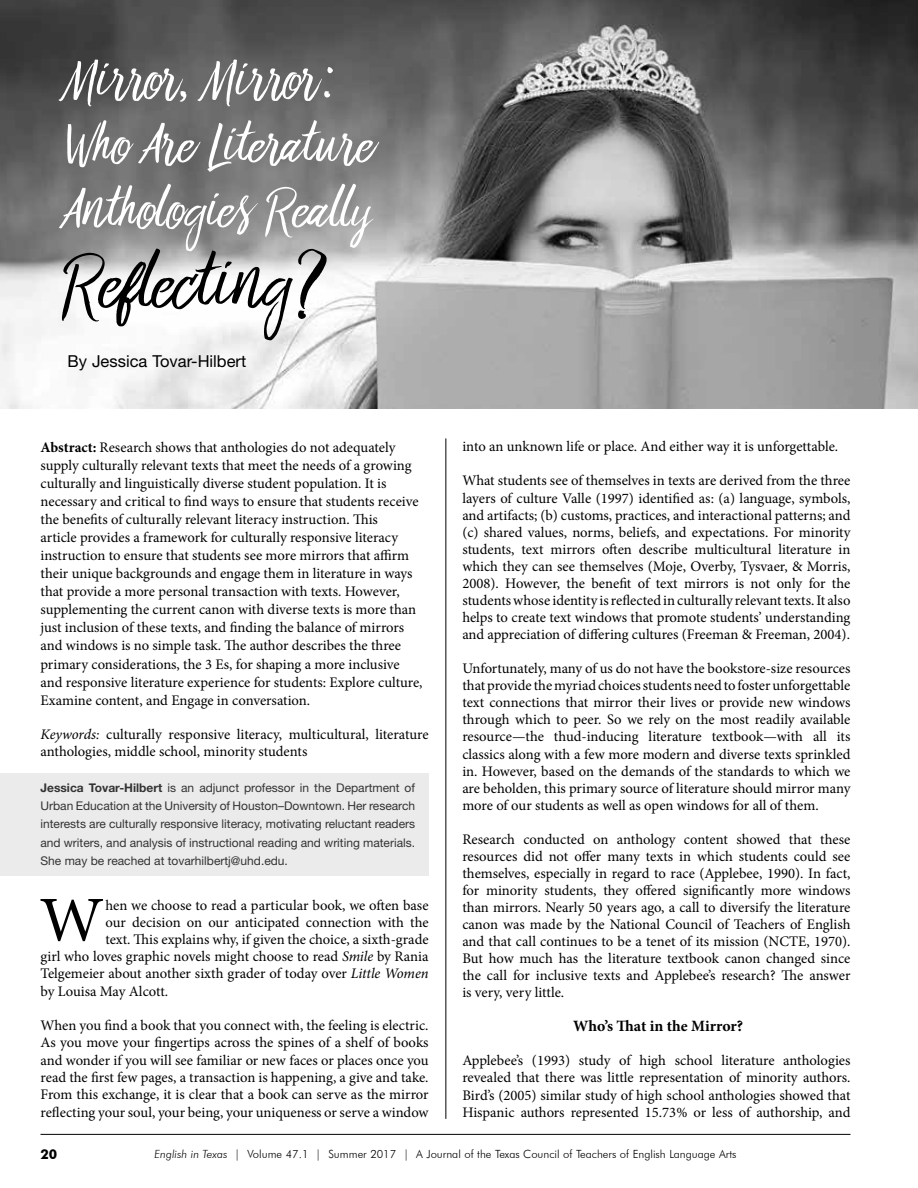
<style>
.page{position:relative;width:918px;height:1188px;background:#fff}
.page>*{position:absolute;margin:0;border:0;box-sizing:border-box;transform-origin:0 0}
.t1{font:79.65px "Bringshoot";color:#000}
.t2{font:63.9px "Minion Pro";color:#000;scale:1.04 1}
.t3{font:58.65px/64.9px "Bringshoot";color:#fff}
.t4{font:16.5px "Helvetica Neue LT Std";color:#000}
.t5{font:700 15.75px "Minion Pro";color:#000}
.t6{font:14.7px/17.1px "Minion Pro";color:#000;text-align:justify}
.t7{font:700 13.5px "Futura BT";color:#000}
.t8{font:12px/18.5px "Helvetica Neue LT Std";color:#333;text-align:justify}
.t9{font:300 11.25px "Futura BT";color:#000}
.s1{font-weight:700}
.s2{font-style:italic}
</style>
<div class="page">
<hr style="left:40px;top:1134px;width:810px;height:1px;background:#000">
<div style="left:0;top:773px;width:429px;height:103px;background:#ebebec"></div>
<img style="left:0;top:0;width:918px;height:408px">
<hr style="left:445px;top:438px;width:1px;height:681px;background:#000">
<h3 class="t3" style="left:68px;top:51px;width:310px">Mirror, Mirror:<br>Who Are Literature<br>Anthologies Really</h3>
<h1 class="t1" style="left:68px;top:237px;width:261px">Reflecting?</h1>
<p class="t4" style="left:68px;top:351px;width:180px">By Jessica Tovar-Hilbert</p>
<p class="t6" style="left:40px;top:438px;width:384px;line-height:18px;text-align:left"><span class="s1">Abstract:</span> Research shows that anthologies do not adequately supply culturally relevant texts that meet the needs of a growing culturally and linguistically diverse student population. It is necessary and critical to find ways to ensure that students receive the benefits of culturally relevant literacy instruction. This<br>article provides a framework for culturally responsive literacy instruction to ensure that students see more mirrors that affirm their unique backgrounds and engage them in literature in ways that provide a more personal transaction with texts. However, supplementing the current canon with diverse texts is more than just inclusion of these texts, and finding the balance of mirrors and windows is no simple task. The author describes the three primary considerations, the 3 Es, for shaping a more inclusive and responsive literature experience for students: Explore culture, Examine content, and Engage in conversation.</p>
<p class="t6" style="left:40px;top:725px;width:390px"><span class="s2">Keywords:</span> culturally responsive literacy, multicultural, literature anthologies, middle school, minority students</p>
<p class="t8" style="left:40px;top:778px;width:376px"><span class="s1">Jessica Tovar-Hilbert</span> is an adjunct professor in the Department of Urban Education at the University of Houston–Downtown. Her research interests are culturally responsive literacy, motivating reluctant readers and writers, and analysis of instructional reading and writing materials.<br>She may be reached at tovarhilbertj@uhd.edu.</p>
<h2 class="t2" style="left:39px;top:877px;width:64px">W</h2>
<p class="t6" style="left:105px;top:897px;width:325px">hen we choose to read a particular book, we often base</p>
<p class="t6" style="left:105px;top:913px;width:325px">our decision on our anticipated connection with the</p>
<p class="t6" style="left:105px;top:930px;width:325px">text. This explains why, if given the choice, a sixth-grade</p>
<p class="t6" style="left:41px;top:948px;width:390px">girl who loves graphic novels might choose to read <span class="s2">Smile</span> by Rania</p>
<p class="t6" style="left:41px;top:965px;width:390px">Telgemeier about another sixth grader of today over <span class="s2">Little Women</span></p>
<p class="t6" style="left:41px;top:982px;width:129px">by Louisa May Alcott.</p>
<p class="t6" style="left:41px;top:1017px;width:390px">When you find a book that you connect with, the feeling is electric.<br>As you move your fingertips across the spines of a shelf of books and wonder if you will see familiar or new faces or places once you read the first few pages, a transaction is happening, a give and take.<br>From this exchange, it is clear that a book can serve as the mirror reflecting your soul, your being, your uniqueness or serve a window</p>
<p class="t6" style="left:462px;top:438px;width:377px">into an unknown life or place. And either way it is unforgettable.</p>
<p class="t6" style="left:462px;top:472px;width:390px">What students see of themselves in texts are derived from the three layers of culture Valle (1997) identified as: (a) language, symbols, and artifacts; (b) customs, practices, and interactional patterns; and (c) shared values, norms, beliefs, and expectations. For minority students, text mirrors often describe multicultural literature in which they can see themselves (Moje, Overby, Tysvaer, &amp; Morris, 2008). However, the benefit of text mirrors is not only for the students whose identity is reflected in culturally relevant texts. It also helps to create text windows that promote students’ understanding and appreciation of differing cultures (Freeman &amp; Freeman, 2004).</p>
<p class="t6" style="left:462px;top:660px;width:390px">Unfortunately, many of us do not have the bookstore-size resources that provide the myriad choices students need to foster unforgettable text connections that mirror their lives or provide new windows through which to peer. So we rely on the most readily available resource—the thud-inducing literature textbook—with all its classics along with a few more modern and diverse texts sprinkled in. However, based on the demands of the standards to which we are beholden, this primary source of literature should mirror many more of our students as well as open windows for all of them.</p>
<p class="t6" style="left:462px;top:831px;width:390px">Research conducted on anthology content showed that these resources did not offer many texts in which students could see themselves, especially in regard to race (Applebee, 1990). In fact, for minority students, they offered significantly more windows than mirrors. Nearly 50 years ago, a call to diversify the literature canon was made by the National Council of Teachers of English and that call continues to be a tenet of its mission (NCTE, 1970).<br>But how much has the literature textbook canon changed since the call for inclusive texts and Applebee’s research? The answer is very, very little.</p>
<p class="t5" style="left:573px;top:1015px;width:171px">Who’s That in the Mirror?</p>
<p class="t6" style="left:462px;top:1052px;width:390px">Applebee’s (1993) study of high school literature anthologies revealed that there was little representation of minority authors.<br>Bird’s (2005) similar study of high school anthologies showed that Hispanic authors represented 15.73% or less of authorship, and</p>
<p class="t7" style="left:40px;top:1146px;width:18px">20</p>
<p class="t9" style="left:155px;top:1147px;width:583px"><span class="s2">English in Texas</span> | Volume 47.1 | Summer 2017 | A Journal of the Texas Council of Teachers of English Language Arts</p>
</div>
